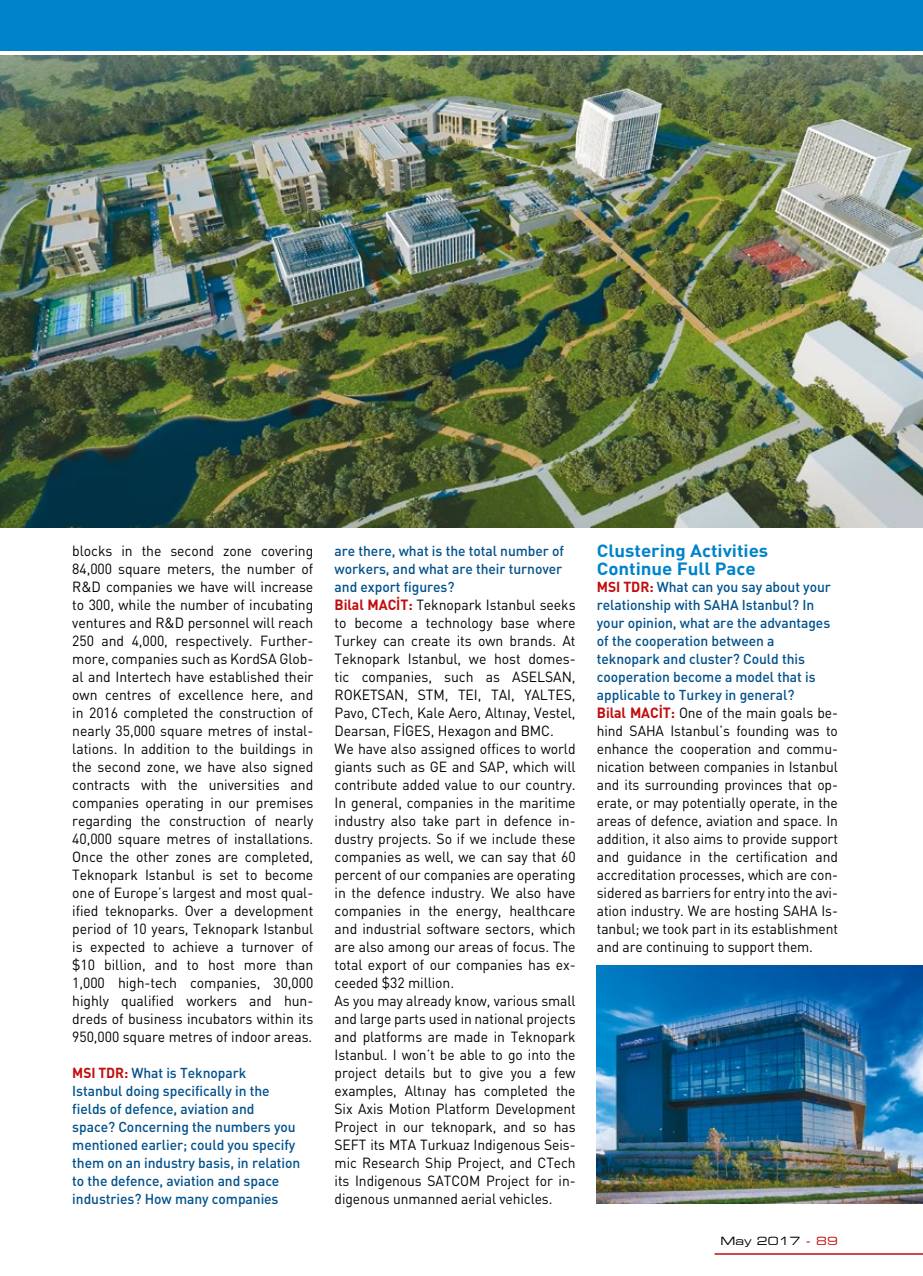
<style>
.page{position:relative;width:923px;height:1276px;background:#fff}
.page>*{position:absolute;margin:0;border:0;box-sizing:border-box;transform-origin:0 0}
.t1{font:700 17.4px/18px "DIN";letter-spacing:-.005em;color:#0083ca;scale:1.08 1}
.t2{font:14.55px/18px "DIN";letter-spacing:-.005em;color:#000;text-align:justify;scale:.96 1}
.t3{font:14.55px/18px "DIN";letter-spacing:-.005em;color:#000;text-align:justify;scale:.95 1}
.t4{font:500 14.25px/18px "DIN";letter-spacing:-.005em;color:#00518c}
.t5{font:11.25px "Eurostile Extended Two";color:#000}
.s1{font-weight:700;color:#c00d0e}
.s2{color:#c00d0e}
</style>
<div class="page">
<div style="left:0;top:0;width:923px;height:51px;background:#0083ca"></div>
<hr style="left:714px;top:1253px;width:209px;height:1px;background:#c00d0e">
<img style="left:0;top:55px;width:923px;height:472px">
<img style="left:597px;top:965px;width:326px;height:238px">
<p class="t2" style="left:72px;top:541px;width:253px">blocks in the second zone covering 84,000 square meters, the number of R&amp;D companies we have will increase to 300, while the number of incubating ventures and R&amp;D personnel will reach 250 and 4,000, respectively. Further&shy;more, companies such as KordSA Glob&shy;al and Intertech have established their own centres of excellence here, and in 2016 completed the construction of nearly 35,000 square metres of instal&shy;lations. In addition to the buildings in the second zone, we have also signed contracts with the universities and companies operating in our premises regarding the construction of nearly 40,000 square metres of installations.<br>Once the other zones are completed, Teknopark Istanbul is set to become one of Europe’s largest and most qual&shy;ified teknoparks. Over a development period of 10 years, Teknopark Istanbul is expected to achieve a turnover of $10 billion, and to host more than 1,000 high-tech companies, 30,000 highly qualified workers and hun&shy;dreds of business incubators within its 950,000 square metres of indoor areas.</p>
<p class="t4" style="left:72px;top:1063px;width:230px"><span class="s1">MSI TDR:</span> What is Teknopark<br>Istanbul doing specifically in the fields of defence, aviation and space? Concerning the numbers you mentioned earlier; could you specify them on an industry basis, in relation to the defence, aviation and space industries? How many companies</p>
<p class="t4" style="left:334px;top:541px;width:231px">are there, what is the total number of workers, and what are their turnover and export figures?</p>
<p class="t2" style="left:334px;top:595px;width:253px;text-align:left"><span class="s1">Bilal MACİT:</span> Teknopark Istanbul seeks to become a technology base where Turkey can create its own brands. At Teknopark Istanbul, we host domes&shy;tic companies, such as ASELSAN, ROKETSAN, STM, TEI, TAI, YALTES, Pavo, CTech, Kale Aero, Altınay, Vestel, Dearsan, FİGES, Hexagon and BMC.<br>We have also assigned offices to world giants such as GE and SAP, which will contribute added value to our country.<br>In general, companies in the maritime industry also take part in defence in&shy;dustry projects. So if we include these companies as well, we can say that 60 percent of our companies are operating in the defence industry. We also have companies in the energy, healthcare and industrial software sectors, which are also among our areas of focus. The total export of our companies has ex&shy;ceeded $32 million.<br>As you may already know, various small and large parts used in national projects and platforms are made in Teknopark Istanbul. I won’t be able to go into the project details but to give you a few examples, Altınay has completed the Six Axis Motion Platform Development Project in our teknopark, and so has SEFT its MTA Turkuaz Indigenous Seis&shy;mic Research Ship Project, and CTech its Indigenous SATCOM Project for in&shy;digenous unmanned aerial vehicles.</p>
<p class="t1" style="left:597px;top:541px;width:160px">Clustering Activities<br>Continue Full Pace</p>
<p class="t4" style="left:597px;top:577px;width:235px"><span class="s1">MSI TDR:</span> What can you say about your relationship with SAHA Istanbul? In your opinion, what are the advantages of the cooperation between a teknopark and cluster? Could this cooperation become a model that is applicable to Turkey in general?</p>
<p class="t3" style="left:597px;top:703px;width:255px"><span class="s1">Bilal MACİT:</span> One of the main goals be&shy;hind SAHA Istanbul’s founding was to enhance the cooperation and commu&shy;nication between companies in Istanbul and its surrounding provinces that op&shy;erate, or may potentially operate, in the areas of defence, aviation and space. In addition, it also aims to provide support and guidance in the certification and accreditation processes, which are con&shy;sidered as barriers for entry into the avi&shy;ation industry. We are hosting SAHA Is&shy;tanbul; we took part in its establishment and are continuing to support them.</p>
<p class="t5" style="left:720px;top:1233px;width:119px">May 2017 <span class="s2">- 89</span></p>
</div>
